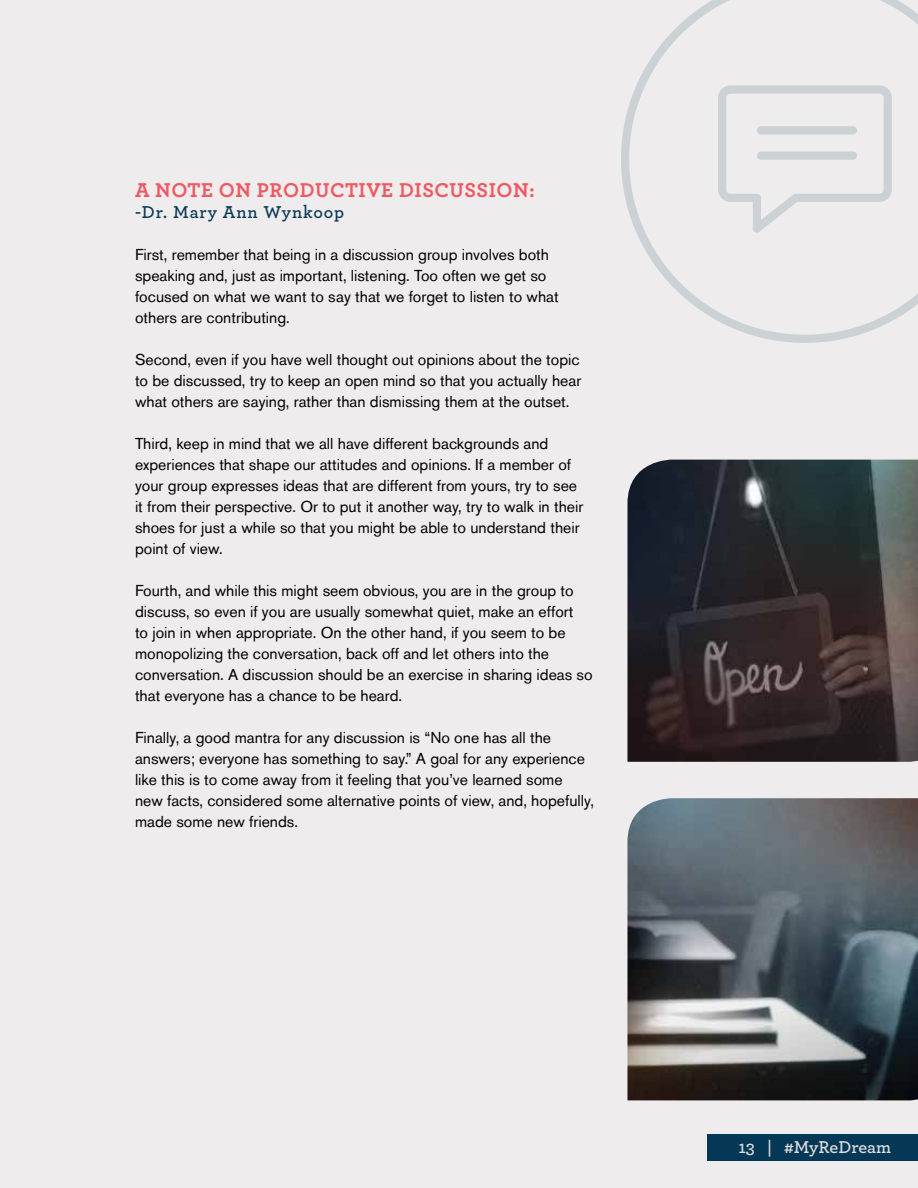
<style>
.page{position:relative;width:918px;height:1188px;background:#eeecec}
.page>*{position:absolute;margin:0;border:0;box-sizing:border-box;transform-origin:0 0}
.t1{font:700 21px "Archer Pro";letter-spacing:.025em;color:#f05862}
.t2{font:600 18px "Archer Pro";letter-spacing:.05em;color:#053856}
.t3{font:600 18px "Archer Pro";color:#e0dedf}
.t4{font:15.75px/21px "Akzidenz Grotesk BE";color:#000}
</style>
<div class="page">
<div style="left:707px;top:1134px;width:211px;height:27px;background:#053856"></div>
<svg style="left:621px;top:0;width:297px;height:343px"></svg>
<svg style="left:718px;top:85px;width:174px;height:148px"></svg>
<div style="left:757px;top:126px;width:100px;height:8px;background:#cbd1d5;border-radius:4px"></div>
<div style="left:757px;top:152px;width:100px;height:8px;background:#cbd1d5;border-radius:4px"></div>
<img style="left:627px;top:460px;width:291px;height:302px">
<img style="left:627px;top:798px;width:291px;height:302px">
<h1 class="t1" style="left:135px;top:173px;width:402px">A NOTE ON PRODUCTIVE DISCUSSION:</h1>
<p class="t2" style="left:135px;top:199px;width:211px">-Dr. Mary Ann Wynkoop</p>
<p class="t4" style="left:135px;top:244px;width:425px">First, remember that being in a discussion group involves both speaking and, just as important, listening. Too often we get so focused on what we want to say that we forget to listen to what others are contributing.</p>
<p class="t4" style="left:135px;top:349px;width:448px;text-align:justify">Second, even if you have well thought out opinions about the topic to be discussed, try to keep an open mind so that you actually hear what others are saying, rather than dismissing them at the outset.</p>
<p class="t4" style="left:135px;top:433px;width:450px">Third, keep in mind that we all have different backgrounds and experiences that shape our attitudes and opinions. If a member of your group expresses ideas that are different from yours, try to see it from their perspective. Or to put it another way, try to walk in their shoes for just a while so that you might be able to understand their point of view.</p>
<p class="t4" style="left:135px;top:580px;width:459px">Fourth, and while this might seem obvious, you are in the group to discuss, so even if you are usually somewhat quiet, make an effort<br>to join in when appropriate. On the other hand, if you seem to be monopolizing the conversation, back off and let others into the conversation. A discussion should be an exercise in sharing ideas so that everyone has a chance to be heard.</p>
<p class="t4" style="left:135px;top:727px;width:461px">Finally, a good mantra for any discussion is “No one has all the answers; everyone has something to say.” A goal for any experience like this is to come away from it feeling that you’ve learned some new facts, considered some alternative points of view, and, hopefully, made some new friends.</p>
<p class="t3" style="left:738px;top:1133px;width:154px">13 | #MyReDream</p>
</div>
